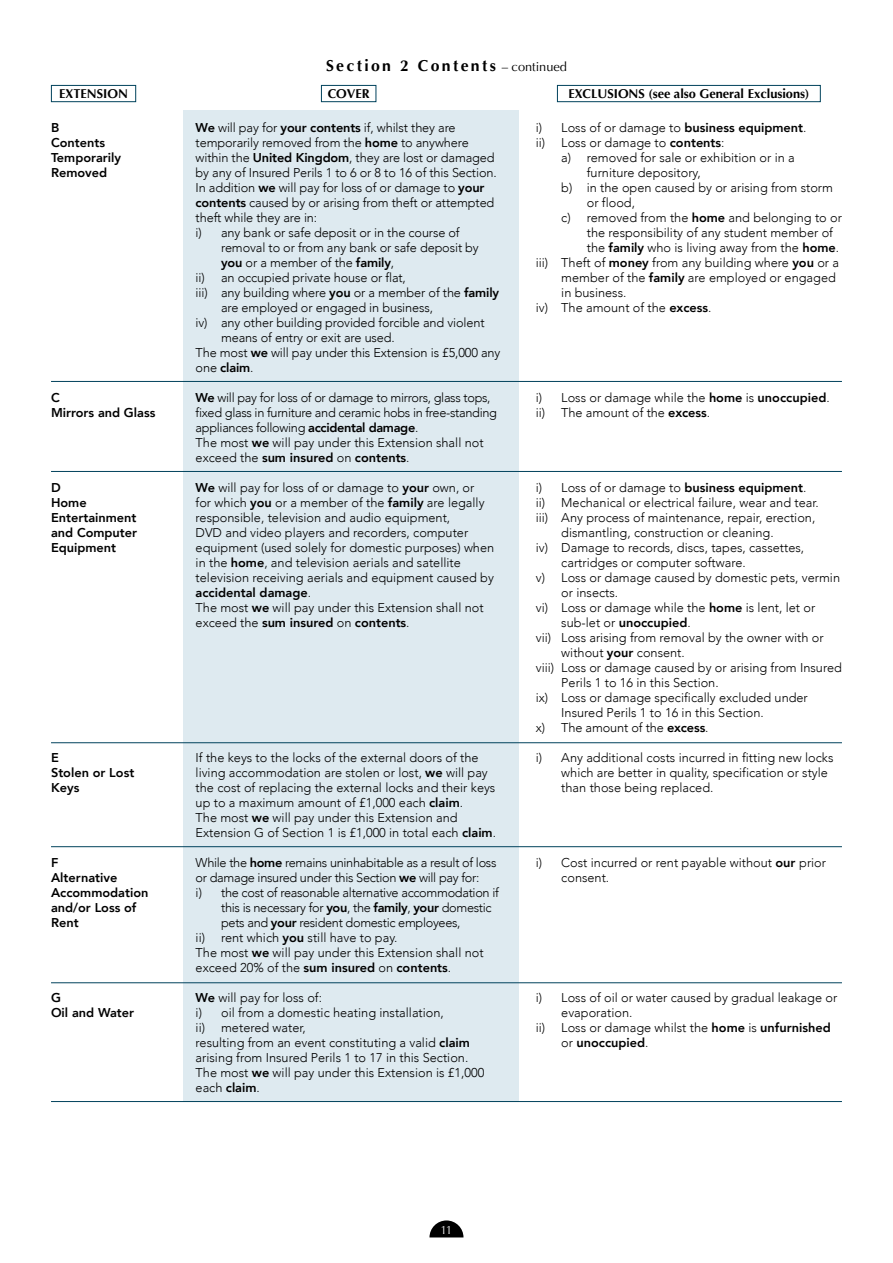
<style>
.page{position:relative;width:893px;height:1263px;background:#fff}
.page>*{position:absolute;margin:0;border:0;box-sizing:border-box;transform-origin:0 0}
.t1{font:700 15.75px "Optima";letter-spacing:.15em;color:#000}
.t2{font:300 12.75px/15px "Avenir";color:#000}
.t3{font:300 12.75px/15px "Avenir";letter-spacing:-.025em;color:#000}
.t4{font:800 12.75px/15px "Avenir";color:#000}
.t5{font:700 12.75px "Optima";color:#000}
.t6{font:12px "Optima";color:#fff;scale:.9 1}
.s1{font-weight:400;font-size:12.75px}
.s2{font-weight:800}
.s3{font-weight:300}
</style>
<div class="page">
<svg style="left:429px;top:1220px;width:34px;height:17px"></svg>
<div style="left:183px;top:111px;width:336px;height:991px;background:#deeaf0"></div>
<div style="left:51px;top:85px;width:85px;height:17px;border:1px solid #00425c"></div>
<div style="left:557px;top:85px;width:264px;height:17px;border:1px solid #00425c"></div>
<hr style="left:51px;top:381px;width:791px;height:1px;background:#00425c">
<hr style="left:51px;top:471px;width:791px;height:1px;background:#00425c">
<hr style="left:51px;top:742px;width:791px;height:1px;background:#00425c">
<hr style="left:51px;top:846px;width:791px;height:1px;background:#00425c">
<hr style="left:51px;top:982px;width:791px;height:1px;background:#00425c">
<hr style="left:51px;top:1101px;width:791px;height:1px;background:#00425c">
<div style="left:321px;top:85px;width:55px;height:17px;border:1px solid #00425c"></div>
<p class="t1" style="left:326px;top:57px;width:242px">Section 2 Contents <span class="s1">– continued</span></p>
<p class="t5" style="left:59px;top:86px;width:70px">EXTENSION</p>
<p class="t5" style="left:568px;top:87px;width:242px">EXCLUSIONS (see also General Exclusions)</p>
<p class="t2" style="left:536px;top:120px;width:272px">i) Loss of or damage to <span class="s2">business equipment</span>. ii) Loss or damage to <span class="s2">contents</span>:</p>
<p class="t2" style="left:561px;top:150px;width:235px">a) removed for sale or exhibition or in a</p>
<p class="t2" style="left:587px;top:165px;width:115px">furniture depository,</p>
<p class="t2" style="left:561px;top:180px;width:273px">b) in the open caused by or arising from storm</p>
<p class="t2" style="left:587px;top:195px;width:50px">or flood,</p>
<p class="t2" style="left:561px;top:210px;width:282px">c) removed from the <span class="s2">home</span> and belonging to or</p>
<p class="t2" style="left:587px;top:225px;width:248px">the responsibility of any student member of</p>
<p class="t2" style="left:587px;top:240px;width:254px">the <span class="s2">family</span> who is living away from the <span class="s2">home</span>.</p>
<p class="t2" style="left:536px;top:255px;width:305px">iii) Theft of <span class="s2">money</span> from any building where <span class="s2">you</span> or a</p>
<p class="t2" style="left:561px;top:270px;width:276px">member of the <span class="s2">family</span> are employed or engaged</p>
<p class="t2" style="left:561px;top:285px;width:67px">in business.</p>
<p class="t2" style="left:536px;top:300px;width:177px">iv) The amount of the <span class="s2">excess</span>.</p>
<p class="t5" style="left:328px;top:87px;width:43px">COVER</p>
<p class="t2" style="left:196px;top:120px;width:303px"><span class="s2">We</span> will pay for <span class="s2">your contents</span> if, whilst they are temporarily removed from the <span class="s2">home</span> to anywhere within the <span class="s2">United Kingdom</span>, they are lost or damaged by any of Insured Perils 1 to 6 or 8 to 16 of this Section.<br>In addition <span class="s2">we</span> will pay for loss of or damage to <span class="s2">your contents</span> caused by or arising from theft or attempted theft while they are in:<br>i) any bank or safe deposit or in the course of</p>
<p class="t2" style="left:221px;top:240px;width:259px">removal to or from any bank or safe deposit by</p>
<p class="t2" style="left:221px;top:255px;width:175px"><span class="s2">you</span> or a member of the <span class="s2">family</span>,</p>
<p class="t2" style="left:196px;top:270px;width:212px">ii) an occupied private house or flat,</p>
<p class="t2" style="left:196px;top:285px;width:305px">iii) any building where <span class="s2">you</span> or a member of the <span class="s2">family</span></p>
<p class="t2" style="left:221px;top:300px;width:213px">are employed or engaged in business,</p>
<p class="t2" style="left:196px;top:315px;width:291px">iv) any other building provided forcible and violent</p>
<p class="t2" style="left:221px;top:330px;width:175px">means of entry or exit are used.</p>
<p class="t2" style="left:196px;top:345px;width:306px">The most <span class="s2">we</span> will pay under this Extension is £5,000 any</p>
<p class="t4" style="left:196px;top:360px;width:59px"><span class="s3">one</span> claim<span class="s3">.</span></p>
<p class="t3" style="left:196px;top:390px;width:303px"><span class="s2">We</span> will pay for loss of or damage to mirrors, glass tops, fixed glass in furniture and ceramic hobs in free-standing appliances following <span class="s2">accidental damage</span>.<br>The most <span class="s2">we</span> will pay under this Extension shall not exceed the <span class="s2">sum insured</span> on <span class="s2">contents</span>.</p>
<p class="t2" style="left:196px;top:480px;width:300px"><span class="s2">We</span> will pay for loss of or damage to <span class="s2">your</span> own, or<br>for which <span class="s2">you</span> or a member of the <span class="s2">family</span> are legally responsible, television and audio equipment,<br>DVD and video players and recorders, computer equipment (used solely for domestic purposes) when in the <span class="s2">home</span>, and television aerials and satellite television receiving aerials and equipment caused by <span class="s2">accidental damage</span>.<br>The most <span class="s2">we</span> will pay under this Extension shall not exceed the <span class="s2">sum insured</span> on <span class="s2">contents</span>.</p>
<p class="t4" style="left:51px;top:120px;width:72px">B<br>Contents<br>Temporarily<br>Removed</p>
<p class="t2" style="left:536px;top:390px;width:295px">i) Loss or damage while the <span class="s2">home</span> is <span class="s2">unoccupied</span>. ii) The amount of the <span class="s2">excess</span>.</p>
<p class="t4" style="left:51px;top:390px;width:106px">C<br>Mirrors and Glass</p>
<p class="t2" style="left:536px;top:480px;width:272px">i) Loss of or damage to <span class="s2">business equipment</span>.</p>
<p class="t2" style="left:536px;top:495px;width:284px">ii) Mechanical or electrical failure, wear and tear.</p>
<p class="t2" style="left:536px;top:510px;width:281px">iii) Any process of maintenance, repair, erection,</p>
<p class="t2" style="left:561px;top:525px;width:214px">dismantling, construction or cleaning.</p>
<p class="t2" style="left:536px;top:540px;width:270px">iv) Damage to records, discs, tapes, cassettes,</p>
<p class="t2" style="left:561px;top:555px;width:186px">cartridges or computer software.</p>
<p class="t2" style="left:536px;top:570px;width:306px">v) Loss or damage caused by domestic pets, vermin</p>
<p class="t2" style="left:561px;top:585px;width:58px">or insects.</p>
<p class="t2" style="left:536px;top:600px;width:281px">vi) Loss or damage while the <span class="s2">home</span> is lent, let or</p>
<p class="t2" style="left:561px;top:615px;width:131px">sub-let or <span class="s2">unoccupied</span>.</p>
<p class="t2" style="left:536px;top:630px;width:289px">vii) Loss arising from removal by the owner with or</p>
<p class="t2" style="left:561px;top:645px;width:125px">without <span class="s2">your</span> consent.</p>
<p class="t2" style="left:536px;top:660px;width:308px">viii) Loss or damage caused by or arising from Insured</p>
<p class="t2" style="left:561px;top:675px;width:159px">Perils 1 to 16 in this Section.</p>
<p class="t2" style="left:536px;top:690px;width:274px">ix) Loss or damage specifically excluded under</p>
<p class="t2" style="left:561px;top:705px;width:204px">Insured Perils 1 to 16 in this Section.</p>
<p class="t2" style="left:536px;top:720px;width:174px">x) The amount of the <span class="s2">excess</span>.</p>
<p class="t2" style="left:561px;top:750px;width:274px;text-indent:-26px">i) Any additional costs incurred in fitting new locks which are better in quality, specification or style than those being replaced.</p>
<p class="t4" style="left:51px;top:480px;width:88px">D<br>Home<br>Entertainment and Computer<br>Equipment</p>
<p class="t2" style="left:196px;top:750px;width:302px">If the keys to the locks of the external doors of the living accommodation are stolen or lost, <span class="s2">we</span> will pay the cost of replacing the external locks and their keys up to a maximum amount of £1,000 each <span class="s2">claim</span>.<br>The most <span class="s2">we</span> will pay under this Extension and Extension G of Section 1 is £1,000 in total each <span class="s2">claim</span>.</p>
<p class="t3" style="left:196px;top:855px;width:302px">While the <span class="s2">home</span> remains uninhabitable as a result of loss</p>
<p class="t3" style="left:196px;top:870px;width:285px">or damage insured under this Section <span class="s2">we</span> will pay for:</p>
<p class="t3" style="left:196px;top:885px;width:305px">i) the cost of reasonable alternative accommodation if</p>
<p class="t3" style="left:221px;top:900px;width:272px">this is necessary for <span class="s2">you</span>, the <span class="s2">family</span>, <span class="s2">your</span> domestic</p>
<p class="t3" style="left:221px;top:915px;width:241px">pets and <span class="s2">your</span> resident domestic employees,</p>
<p class="t2" style="left:196px;top:930px;width:203px">ii) rent which <span class="s2">you</span> still have to pay.</p>
<p class="t2" style="left:196px;top:945px;width:289px">The most <span class="s2">we</span> will pay under this Extension shall not</p>
<p class="t4" style="left:196px;top:960px;width:257px"><span class="s3">exceed 20% of the</span> sum insured <span class="s3">on</span> contents<span class="s3">.</span></p>
<p class="t2" style="left:196px;top:990px;width:290px"><span class="s2">We</span> will pay for loss of:<br>i) oil from a domestic heating installation,<br>ii) metered water,<br>resulting from an event constituting a valid <span class="s2">claim </span>arising from Insured Perils 1 to 17 in this Section.<br>The most <span class="s2">we</span> will pay under this Extension is £1,000 each <span class="s2">claim</span>.</p>
<p class="t4" style="left:51px;top:750px;width:85px">E<br>Stolen or Lost<br>Keys</p>
<p class="t2" style="left:561px;top:855px;width:266px;text-indent:-26px">i) Cost incurred or rent payable without <span class="s2">our</span> prior consent.</p>
<p class="t4" style="left:51px;top:855px;width:99px">F<br>Alternative<br>Accommodation and/or Loss of<br>Rent</p>
<p class="t2" style="left:536px;top:990px;width:303px">i) Loss of oil or water caused by gradual leakage or</p>
<p class="t2" style="left:561px;top:1005px;width:73px">evaporation.</p>
<p class="t2" style="left:536px;top:1020px;width:297px">ii) Loss or damage whilst the <span class="s2">home</span> is <span class="s2">unfurnished</span></p>
<p class="t4" style="left:561px;top:1035px;width:89px"><span class="s3">or</span> unoccupied<span class="s3">.</span></p>
<p class="t4" style="left:51px;top:990px;width:85px">G<br>Oil and Water</p>
<p class="t6" style="left:441px;top:1222px;width:14px">11</p>
</div>
